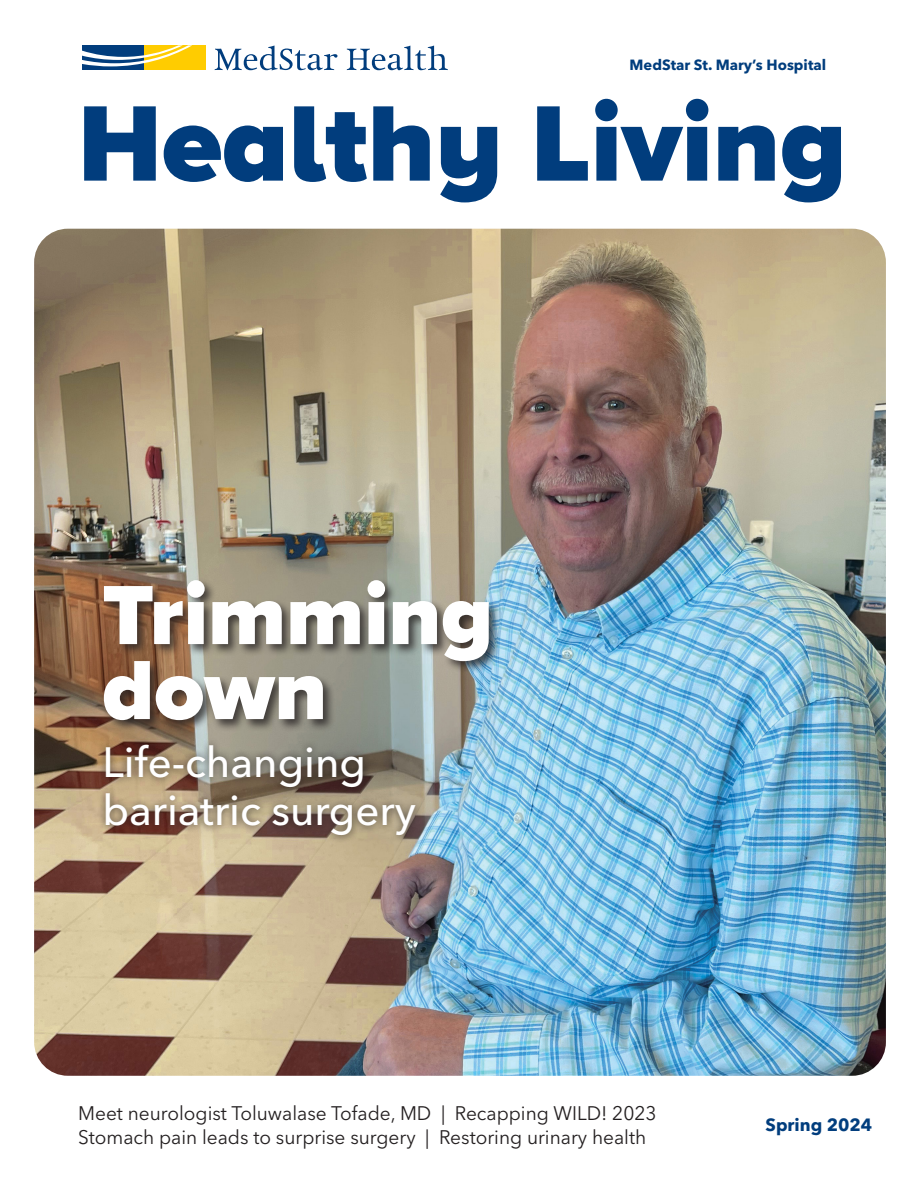
<style>
.page{position:relative;width:918px;height:1188px;background:#fff}
.page>*{position:absolute;margin:0;border:0;box-sizing:border-box;transform-origin:0 0}
.t1{font:900 111.3px "Proxima Nova A";color:#013d7d}
.Calls_to_Action_Bold{font:900 87px/75px "Proxima Nova A";color:#fff}
.Calls_to_Action_Bold-2{font:500 42px "Avenir Next LT Pro";color:#fff}
.Subheads_16{font:19.5px/24px "Avenir Next LT Pro";color:#231f20}
.t2{font:700 17.7px "Avenir Next LT Pro";color:#013d7d}
.Body_Copy{font:700 14.7px "Avenir Next LT Pro";color:#013d7d}
</style>
<div class="page">
<svg style="left:215px;top:46px;width:122px;height:24px"></svg>
<svg style="left:347px;top:46px;width:101px;height:24px"></svg>
<div style="left:81px;top:44px;width:126px;height:27px;background:#fc0"></div>
<div style="left:82px;top:45px;width:62px;height:25px;background:#013d7d"></div>
<svg style="left:82px;top:45px;width:110px;height:21px"></svg>
<img style="left:34px;top:229px;width:852px;height:847px">
<div style="left:102px;top:578px;width:400px;height:155px;background:#231f20;opacity:.75"></div>
<div style="left:98px;top:737px;width:325px;height:106px;background:#231f20;opacity:.75"></div>
<p class="Body_Copy" style="left:630px;top:56px;width:198px">MedStar St. Mary’s Hospital</p>
<p class="t1" style="left:78px;top:61px;width:770px">Healthy Living</p>
<p class="Calls_to_Action_Bold" style="left:102px;top:577px;width:392px">Trimming down</p>
<p class="Calls_to_Action_Bold-2" style="left:102px;top:737px;width:265px">Life-changing</p>
<p class="Calls_to_Action_Bold-2" style="left:102px;top:785px;width:315px">bariatric surgery</p>
<p class="Subheads_16" style="left:78px;top:1102px;width:580px">Meet neurologist Toluwalase Tofade, MD | Recapping WILD! 2023<br>Stomach pain leads to surprise surgery | Restoring urinary health</p>
<p class="t2" style="left:766px;top:1114px;width:108px">Spring 2024</p>
</div>
